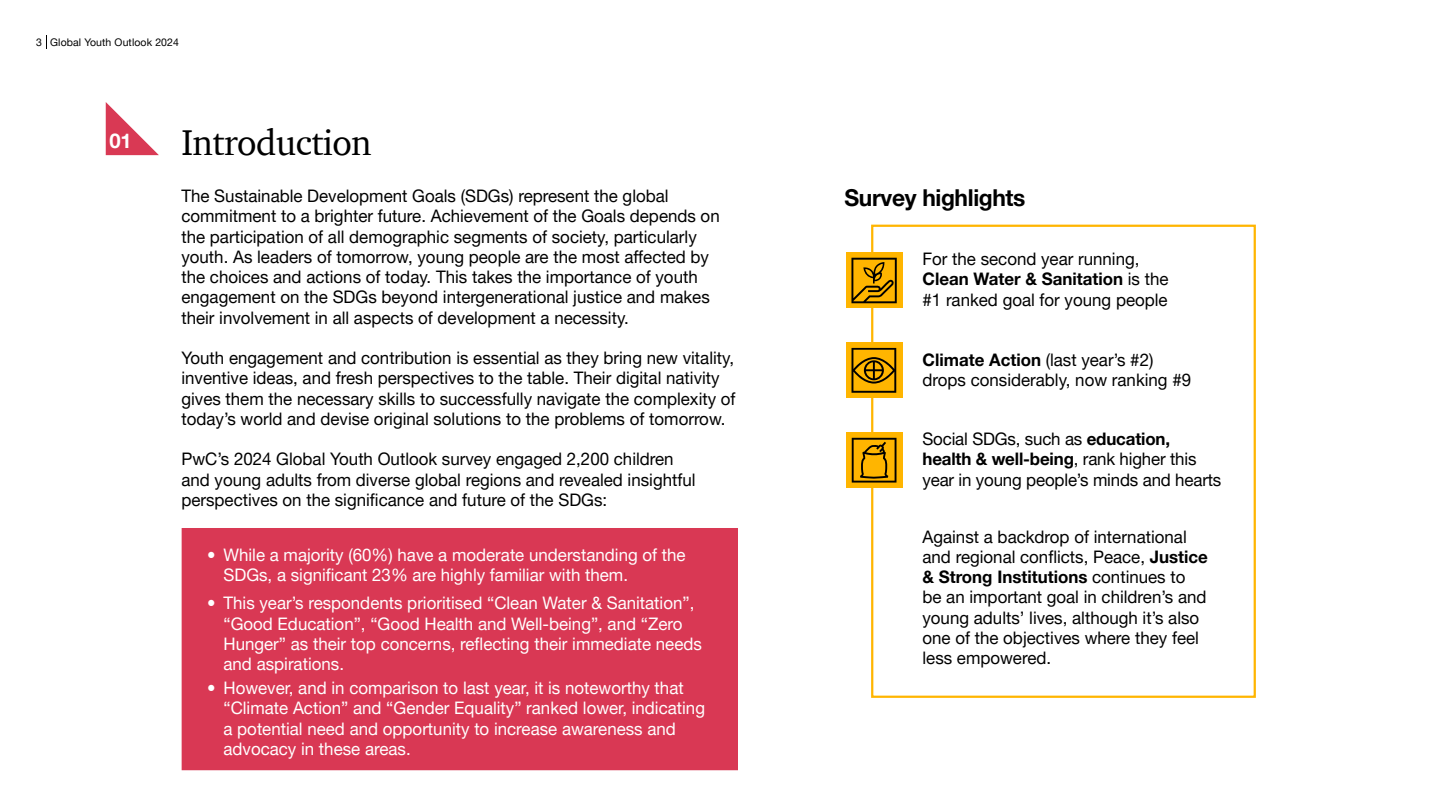
<style>
.page{position:relative;width:1440px;height:810px;background:#fff}
.page>*{position:absolute;margin:0;border:0;box-sizing:border-box;transform-origin:0 0}
.t1{font:36.75px "ITC Charter Com";letter-spacing:-.015em;color:#000}
.t2{font:700 23.25px "Helvetica Neue LT Pro";letter-spacing:-.015em;color:#000}
.t3{font:700 20.25px "Helvetica Neue LT Pro";color:#fff}
.t4{font:17.25px/20.2px "Helvetica Neue LT Pro";color:#000}
.t5{font:17.25px/20.2px "Helvetica Neue LT Pro";color:#fff}
.t6{font:10.5px "Helvetica Neue LT Pro";letter-spacing:.01em;color:#000}
.s1{font-weight:700}
</style>
<div class="page">
<svg style="left:46px;top:35px;width:1px;height:14px"></svg>
<div style="left:871px;top:225px;width:385px;height:473px;border:2px solid #ffb500"></div>
<svg style="left:106px;top:102px;width:53px;height:53px"></svg>
<div style="left:182px;top:528px;width:556px;height:242px;background:#d93854"></div>
<svg style="left:846px;top:343px;width:56px;height:55px"></svg>
<svg style="left:852px;top:348px;width:44px;height:45px;background:#ac7900"></svg>
<div style="left:846px;top:253px;width:56px;height:55px;background:#ffb500"></div>
<svg style="left:851px;top:258px;width:46px;height:45px"></svg>
<div style="left:846px;top:432px;width:56px;height:56px;background:#ffb500"></div>
<svg style="left:852px;top:438px;width:45px;height:45px"></svg>
<p class="t6" style="left:36px;top:36px;width:144px">3 Global Youth Outlook 2024</p>
<p class="t3" style="left:109px;top:129px;width:24px">01</p>
<h1 class="t1" style="left:181px;top:120px;width:192px">Introduction</h1>
<p class="t4" style="left:181px;top:185px;width:540px">The Sustainable Development Goals (SDGs) represent the global commitment to a brighter future. Achievement of the Goals depends on the participation of all demographic segments of society, particularly youth. As leaders of tomorrow, young people are the most affected by the choices and actions of today. This takes the importance of youth engagement on the SDGs beyond intergenerational justice and makes their involvement in all aspects of development a necessity.</p>
<p class="t4" style="left:181px;top:347px;width:556px">Youth engagement and contribution is essential as they bring new vitality, inventive ideas, and fresh perspectives to the table. Their digital nativity gives them the necessary skills to successfully navigate the complexity of today’s world and devise original solutions to the problems of tomorrow.</p>
<p class="t4" style="left:181px;top:449px;width:516px">PwC’s 2024 Global Youth Outlook survey engaged 2,200 children and young adults from diverse global regions and revealed insightful perspectives on the significance and future of the SDGs:</p>
<p class="t5" style="left:223px;top:544px;width:464px;text-indent:-16px">• While a majority (60%) have a moderate understanding of the<br>SDGs, a significant 23% are highly familiar with them.</p>
<p class="t5" style="left:223px;top:593px;width:480px;text-indent:-16px">• This year’s respondents prioritised “Clean Water &amp; Sanitation”, “Good Education”, “Good Health and Well-being”, and “Zero Hunger” as their top concerns, reflecting their immediate needs and aspirations.</p>
<p class="t5" style="left:223px;top:677px;width:483px;text-indent:-16px">• However, and in comparison to last year, it is noteworthy that “Climate Action” and “Gender Equality” ranked lower, indicating a potential need and opportunity to increase awareness and advocacy in these areas.</p>
<h2 class="t2" style="left:844px;top:184px;width:183px">Survey highlights</h2>
<p class="t4" style="left:923px;top:248px;width:248px">For the second year running,<br><span class="s1">Clean Water &amp; Sanitation</span> is the #1 ranked goal for young people</p>
<p class="t4" style="left:923px;top:350px;width:270px"><span class="s1">Climate Action</span> (last year’s #2) drops considerably, now ranking #9</p>
<p class="t4" style="left:923px;top:428px;width:300px">Social SDGs, such as <span class="s1">education, health &amp; well-being</span>, rank higher this year in young people’s minds and hearts</p>
<p class="t4" style="left:923px;top:526px;width:287px">Against a backdrop of international and regional conflicts, Peace, <span class="s1">Justice &amp; Strong Institutions</span> continues to be an important goal in children’s and young adults’ lives, although it’s also one of the objectives where they feel less empowered.</p>
</div>
